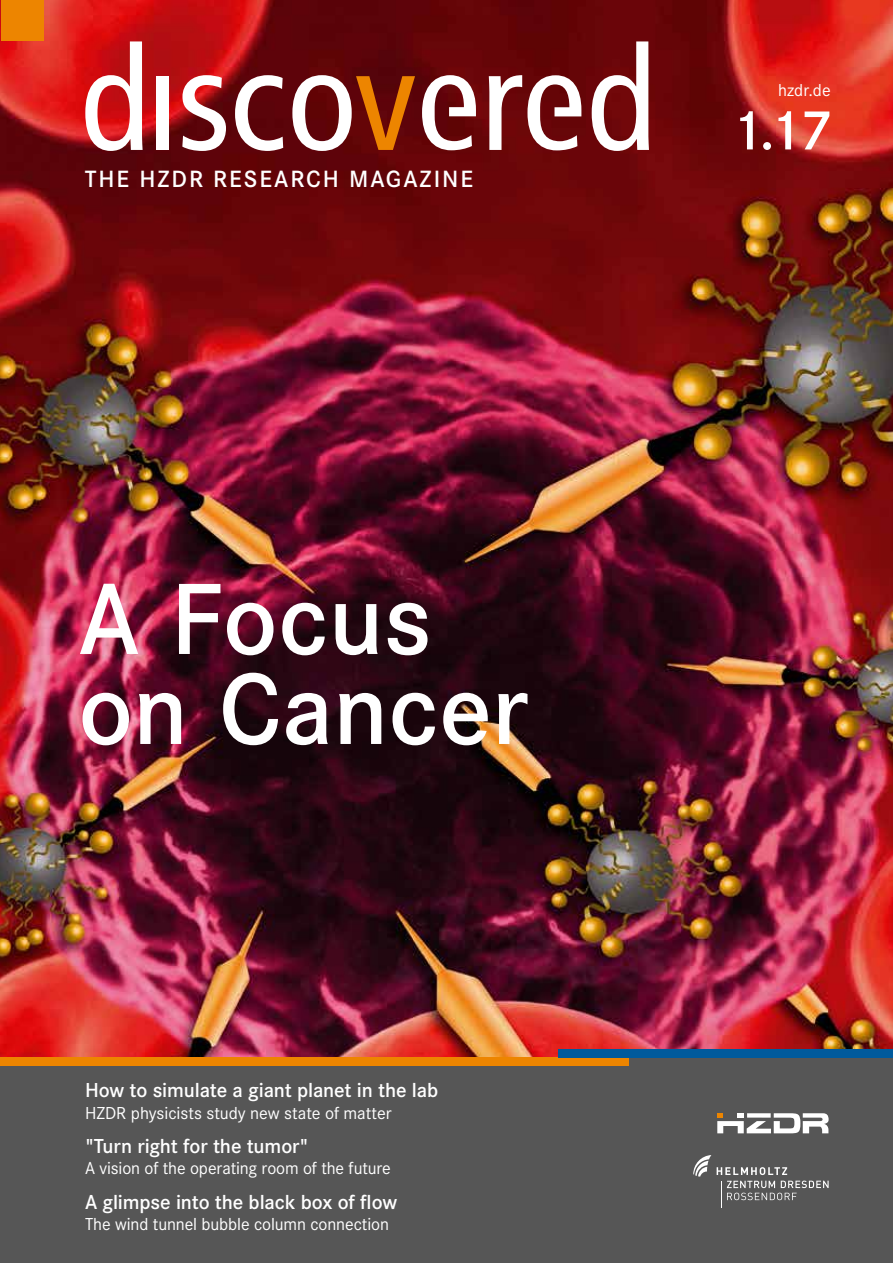
<style>
.page{position:relative;width:893px;height:1263px;background:#fff}
.page>*{position:absolute;margin:0;border:0;box-sizing:border-box;transform-origin:0 0}
.t1{font:600 105px/90px "Corporate S";color:#fff}
.t2{font:600 58.35px "Corporate S";color:#fff}
.t3{font:600 24.45px "Corporate S";letter-spacing:.08em;color:#fff}
.t4{font:600 21px "Corporate S";letter-spacing:-.01em;color:#fff}
.t5{font:18px "Corporate S";letter-spacing:-.005em;color:#fff}
.t6{font:17.85px "Corporate S";letter-spacing:.005em;color:#fff}
</style>
<div class="page">
<div style="left:0;top:1057px;width:893px;height:206px;background:#565656"></div>
<img style="left:0;top:0;width:893px;height:1057px">
<div style="left:0;top:1057px;width:629px;height:9px;background:#ed8500"></div>
<div style="left:559px;top:1049px;width:334px;height:8px;background:#005a9c"></div>
<svg style="left:717px;top:1113px;width:112px;height:20px"></svg>
<svg style="left:693px;top:1155px;width:18px;height:21px"></svg>
<svg style="left:717px;top:1167px;width:112px;height:40px"></svg>
<div style="left:1px;top:0;width:42px;height:40px;background:#ed8500"></div>
<svg style="left:422px;top:75px;width:54px;height:75px"></svg>
<svg style="left:85px;top:41px;width:58px;height:110px"></svg>
<div style="left:156px;top:76px;width:13px;height:74px;background:#fff"></div>
<svg style="left:182px;top:75px;width:44px;height:76px"></svg>
<svg style="left:235px;top:75px;width:48px;height:76px"></svg>
<svg style="left:489px;top:75px;width:92px;height:75px"></svg>
<svg style="left:592px;top:41px;width:57px;height:110px"></svg>
<svg style="left:292px;top:75px;width:123px;height:76px"></svg>
<h3 class="t3" style="left:85px;top:165px;width:390px">THE HZDR RESEARCH MAGAZINE</h3>
<h1 class="t1" style="left:78px;top:575px;width:452px">A Focus on Cancer</h1>
<p class="t4" style="left:85px;top:1078px;width:355px">How to simulate a giant planet in the lab</p>
<p class="t5" style="left:85px;top:1102px;width:308px">HZDR physicists study new state of matter</p>
<p class="t4" style="left:85px;top:1134px;width:225px">"Turn right for the tumor"</p>
<p class="t5" style="left:85px;top:1158px;width:307px">A vision of the operating room of the future</p>
<p class="t4" style="left:85px;top:1189px;width:314px">A glimpse into the black box of flow</p>
<p class="t5" style="left:85px;top:1214px;width:305px">The wind tunnel bubble column connection</p>
<p class="t6" style="left:778px;top:80px;width:54px">hzdr.de</p>
<h2 class="t2" style="left:730px;top:97px;width:104px">1.17</h2>
</div>
